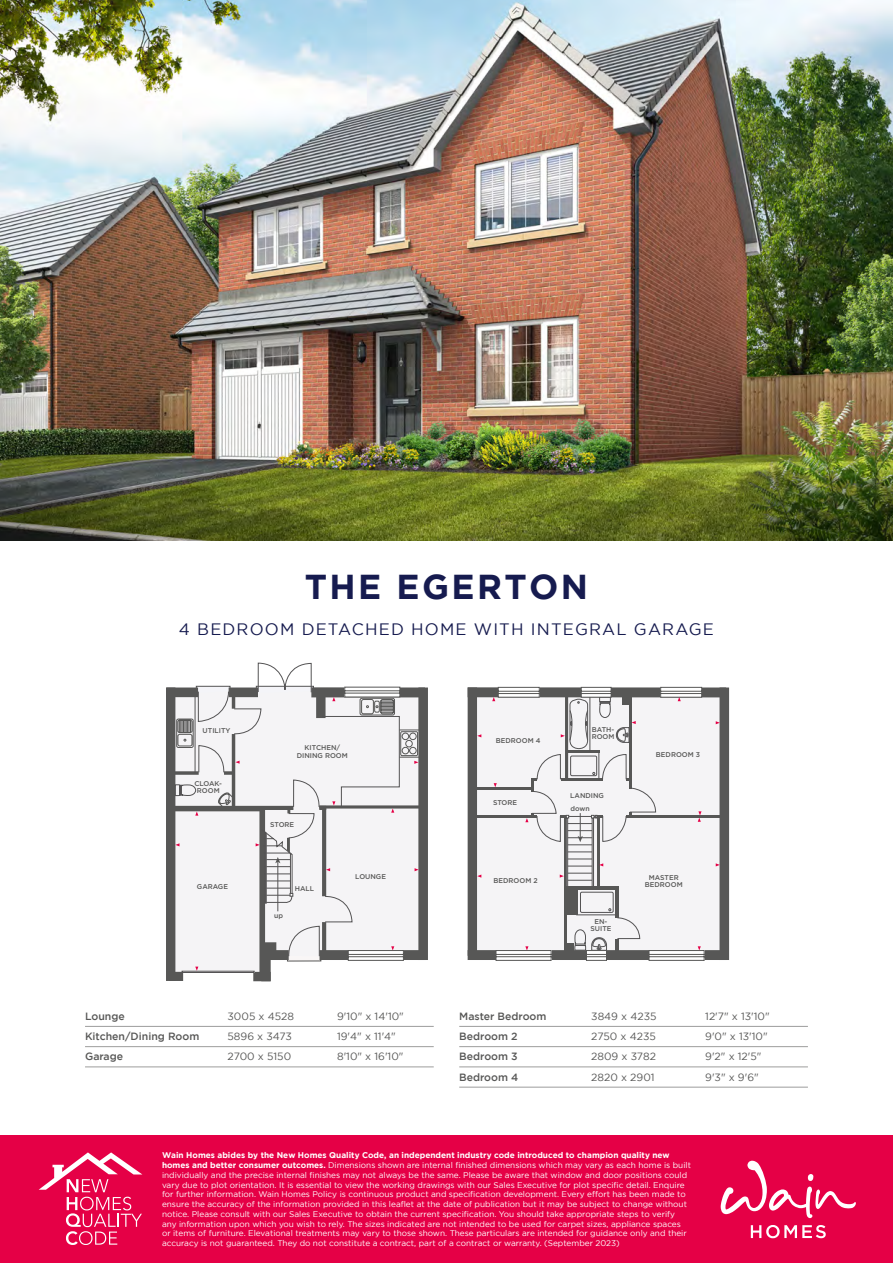
<style>
.page{position:relative;width:893px;height:1263px;background:#fff}
.page>*{position:absolute;margin:0;border:0;box-sizing:border-box;transform-origin:0 0}
.t1{font:700 34.5px "Gotham";letter-spacing:.07em;color:#161b4f}
.t2{font:16.5px "Gotham";letter-spacing:.07em;color:#161b4f}
.t3{font:10.5px "Gotham";color:#575756}
.t4{font:500 10.5px "Gotham";color:#575756}
.t5{font:8.25px/9.8px "Gotham";color:#fff}
.t6{font:500 6.9px/6.9px "Gotham";color:#575756;text-align:center}
.s1{font-weight:700}
</style>
<div class="page">
<div style="left:0;top:1135px;width:893px;height:128px;background:#e50046"></div>
<svg style="left:751px;top:1225px;width:75px;height:13px"></svg>
<svg style="left:721px;top:1161px;width:135px;height:57px"></svg>
<svg style="left:39px;top:1152px;width:103px;height:93px"></svg>
<hr style="left:85px;top:1026px;width:349px;height:1px;background:#9d9d9c">
<hr style="left:85px;top:1046px;width:349px;height:1px;background:#9d9d9c">
<hr style="left:85px;top:1067px;width:349px;height:1px;background:#9d9d9c">
<hr style="left:459px;top:1026px;width:349px;height:1px;background:#9d9d9c">
<hr style="left:459px;top:1046px;width:349px;height:1px;background:#9d9d9c">
<hr style="left:459px;top:1067px;width:349px;height:1px;background:#9d9d9c">
<hr style="left:459px;top:1087px;width:349px;height:1px;background:#9d9d9c">
<img style="left:0;top:0;width:893px;height:540px">
<div style="left:707px;top:697px;width:12px;height:253px;background:#f5f4f6"></div>
<div style="left:253px;top:972px;width:18px;height:9px;background:#575756"></div>
<div style="left:418px;top:687px;width:10px;height:273px;background:#575756"></div>
<div style="left:169px;top:972px;width:14px;height:9px;background:#575756"></div>
<div style="left:166px;top:687px;width:9px;height:294px;background:#575756"></div>
<hr style="left:626px;top:815px;width:98px;height:3px;background:#575756">
<svg style="left:467px;top:903px;width:25px;height:48px"></svg>
<svg style="left:467px;top:695px;width:25px;height:208px"></svg>
<div style="left:468px;top:687px;width:258px;height:10px;background:#575756"></div>
<div style="left:468px;top:950px;width:258px;height:10px;background:#575756"></div>
<div style="left:719px;top:687px;width:10px;height:273px;background:#575756"></div>
<div style="left:468px;top:687px;width:9px;height:269px;background:#575756"></div>
<svg style="left:175px;top:663px;width:248px;height:312px"></svg>
<svg style="left:477px;top:874px;width:4px;height:4px"></svg>
<svg style="left:477px;top:734px;width:4px;height:3px"></svg>
<svg style="left:716px;top:721px;width:4px;height:3px"></svg>
<svg style="left:716px;top:863px;width:4px;height:3px"></svg>
<svg style="left:492px;top:687px;width:215px;height:274px"></svg>
<h1 class="t1" style="left:305px;top:567px;width:285px">THE EGERTON</h1>
<h2 class="t2" style="left:179px;top:620px;width:536px">4 BEDROOM DETACHED HOME WITH INTEGRAL GARAGE</h2>
<p class="t6" style="left:203px;top:726px;width:29px">UTILITY</p>
<p class="t6" style="left:194px;top:780px;width:29px">CLOAK-<br>ROOM</p>
<p class="t6" style="left:197px;top:883px;width:33px">GARAGE</p>
<p class="t6" style="left:297px;top:744px;width:53px;line-height:7.4px">KITCHEN/<br>DINING ROOM</p>
<p class="t6" style="left:270px;top:821px;width:26px">STORE</p>
<p class="t6" style="left:274px;top:912px;width:10px">up</p>
<p class="t6" style="left:295px;top:885px;width:21px">HALL</p>
<p class="t6" style="left:355px;top:873px;width:32px">LOUNGE</p>
<p class="t4" style="left:85px;top:1010px;width:41px">Lounge</p>
<p class="t3" style="left:228px;top:1010px;width:68px">3005 x 4528</p>
<p class="t3" style="left:337px;top:1010px;width:68px">9'10" x 14'10"</p>
<p class="t4" style="left:85px;top:1030px;width:116px">Kitchen/Dining Room</p>
<p class="t3" style="left:228px;top:1030px;width:66px">5896 x 3473</p>
<p class="t3" style="left:337px;top:1030px;width:60px">19'4" x 11'4"</p>
<p class="t4" style="left:85px;top:1051px;width:40px">Garage</p>
<p class="t3" style="left:228px;top:1051px;width:65px">2700 x 5150</p>
<p class="t3" style="left:337px;top:1051px;width:68px">8'10" x 16'10"</p>
<p class="t6" style="left:496px;top:737px;width:46px">BEDROOM 4</p>
<p class="t6" style="left:493px;top:799px;width:26px">STORE</p>
<p class="t6" style="left:494px;top:877px;width:46px">BEDROOM 2</p>
<p class="t6" style="left:592px;top:726px;width:24px;text-align:left">BATH-<br>ROOM</p>
<p class="t6" style="left:570px;top:792px;width:35px">LANDING</p>
<p class="t6" style="left:571px;top:805px;width:21px">down</p>
<p class="t6" style="left:590px;top:918px;width:22px">EN-<br>SUITE</p>
<p class="t6" style="left:656px;top:751px;width:46px">BEDROOM 3</p>
<p class="t6" style="left:645px;top:874px;width:39px">MASTER<br>BEDROOM</p>
<p class="t4" style="left:459px;top:1010px;width:89px">Master Bedroom</p>
<p class="t3" style="left:591px;top:1010px;width:67px">3849 x 4235</p>
<p class="t3" style="left:705px;top:1010px;width:66px">12'7" x 13'10"</p>
<p class="t4" style="left:459px;top:1030px;width:60px">Bedroom 2</p>
<p class="t3" style="left:591px;top:1030px;width:66px">2750 x 4235</p>
<p class="t3" style="left:705px;top:1030px;width:64px">9'0" x 13'10"</p>
<p class="t4" style="left:459px;top:1051px;width:60px">Bedroom 3</p>
<p class="t3" style="left:591px;top:1051px;width:66px">2809 x 3782</p>
<p class="t3" style="left:705px;top:1051px;width:58px">9'2" x 12'5"</p>
<p class="t4" style="left:459px;top:1071px;width:61px">Bedroom 4</p>
<p class="t3" style="left:591px;top:1071px;width:65px">2820 x 2901</p>
<p class="t3" style="left:705px;top:1071px;width:55px">9'3" x 9'6"</p>
<p class="t5" style="left:162px;top:1150px;width:530px"><span class="s1">Wain Homes abides by the New Homes Quality Code, an independent industry code introduced to champion quality new homes and better consumer outcomes.</span> Dimensions shown are internal finished dimensions which may vary as each home is built individually and the precise internal finishes may not always be the same. Please be aware that window and door positions could vary due to plot orientation. It is essential to view the working drawings with our Sales Executive for plot specific detail. Enquire for further information. Wain Homes Policy is continuous product and specification development. Every effort has been made to ensure the accuracy of the information provided in this leaflet at the date of publication but it may be subject to change without notice. Please consult with our Sales Executive to obtain the current specification. You should take appropriate steps to verify any information upon which you wish to rely. The sizes indicated are not intended to be used for carpet sizes, appliance spaces or items of furniture. Elevational treatments may vary to those shown. These particulars are intended for guidance only and their accuracy is not guaranteed. They do not constitute a contract, part of a contract or warranty. (September 2023)</p>
</div>
